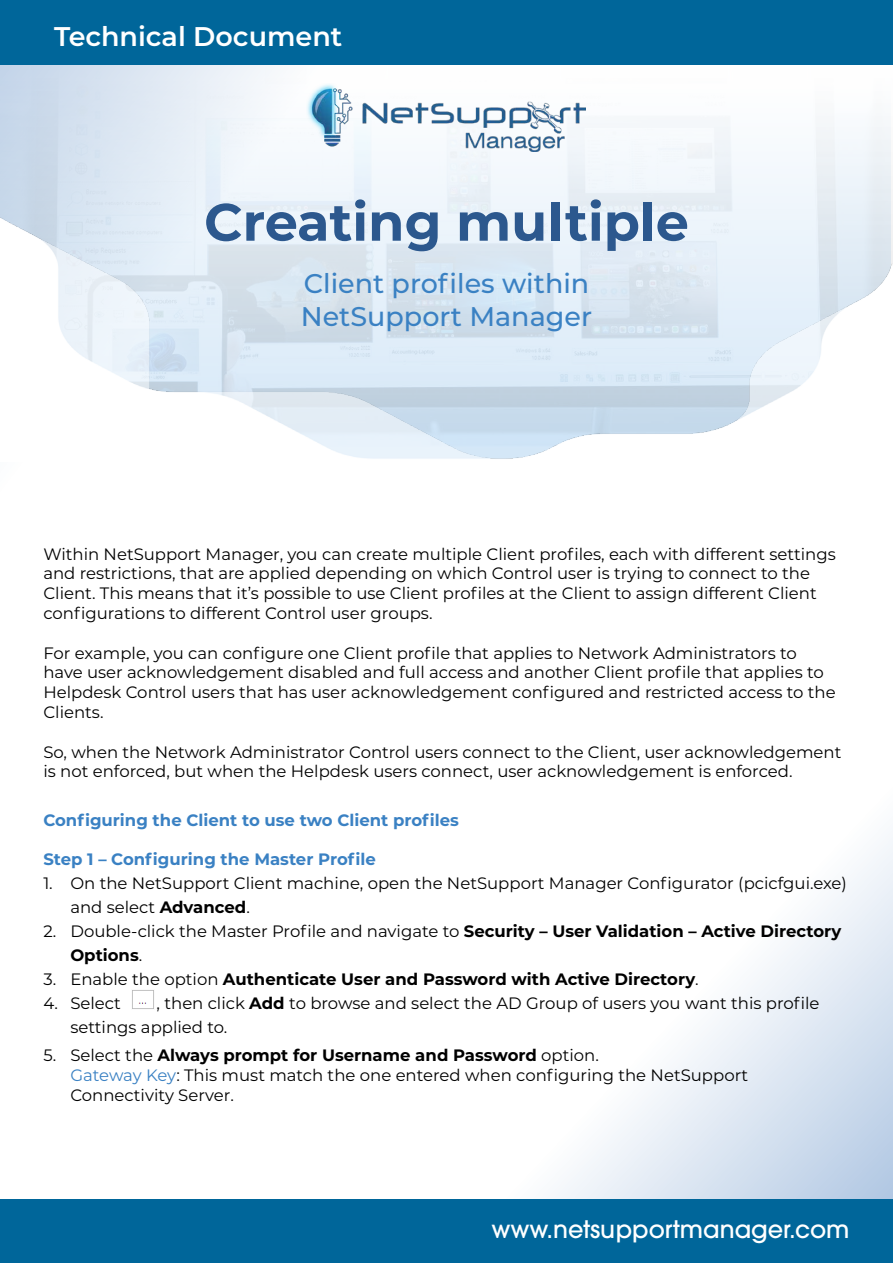
<style>
.page{position:relative;width:893px;height:1263px;background:#fff}
.page>*{position:absolute;margin:0;border:0;box-sizing:border-box;transform-origin:0 0}
.t1{font:700 52.5px "Montserrat";color:#2c588e}
.t2{font:500 27px/32.4px "Montserrat";color:#3a81c3}
.t3{font:600 27px "Montserrat";color:#fff}
.t4{font:500 24px "ITC Avant Garde Pro";color:#fff}
.t5{font:16.5px/19.8px "Montserrat";color:#000}
.t6{font:700 16.5px/24px "Montserrat";color:#000}
.t7{font:700 16.5px "Montserrat";color:#3a81c3}
.s1{font-weight:700}
.s2{font-weight:400}
.s3{color:#3a81c3}
</style>
<div class="page">
<svg style="left:553px;top:837px;width:340px;height:362px"></svg>
<div style="left:0;top:1199px;width:893px;height:64px;background:#00669a"></div>
<svg style="left:0;top:0;width:891px;height:204px"></svg>
<img style="left:0;top:204px;width:892px;height:255px">
<img style="left:306px;top:83px;width:279px;height:69px">
<img style="left:132px;top:990px;width:22px;height:19px">
<h2 class="t3" style="left:54px;top:17px;width:290px">Technical Document</h2>
<h1 class="t1" style="left:204px;top:184px;width:486px">Creating multiple</h1>
<h2 class="t2" style="left:301px;top:266px;width:293px">Client profiles within<br>NetSupport Manager</h2>
<p class="t5" style="left:43px;top:543px;width:794px">Within NetSupport Manager, you can create multiple Client profiles, each with different settings and restrictions, that are applied depending on which Control user is trying to connect to the Client. This means that it’s possible to use Client profiles at the Client to assign different Client configurations to different Control user groups.</p>
<p class="t5" style="left:43px;top:642px;width:794px">For example, you can configure one Client profile that applies to Network Administrators to have user acknowledgement disabled and full access and another Client profile that applies to Helpdesk Control users that has user acknowledgement configured and restricted access to the Clients.</p>
<p class="t5" style="left:43px;top:741px;width:799px">So, when the Network Administrator Control users connect to the Client, user acknowledgement is not enforced, but when the Helpdesk users connect, user acknowledgement is enforced.</p>
<p class="t7" style="left:43px;top:808px;width:417px">Configuring the Client to use two Client profiles</p>
<p class="t7" style="left:43px;top:847px;width:334px">Step 1 – Configuring the Master Profile</p>
<p class="t5" style="left:70px;top:871px;width:778px;line-height:24px;text-indent:-27px">1. On the NetSupport Client machine, open the NetSupport Manager Configurator (pcicfgui.exe) and select <span class="s1">Advanced</span>.</p>
<p class="t6" style="left:70px;top:918px;width:773px;text-indent:-27px"><span class="s2">2. Double-click the Master Profile and navigate to</span> Security – User Validation – Active Directory<br>Options<span class="s2">.</span></p>
<p class="t6" style="left:43px;top:966px;width:657px"><span class="s2">3. Enable the option</span> Authenticate User and Password with Active Directory<span class="s2">.</span></p>
<p class="t5" style="left:43px;top:993px;width:79px">4. Select</p>
<p class="t5" style="left:70px;top:991px;width:751px;line-height:24px;text-indent:86px">, then click <span class="s1">Add</span> to browse and select the AD Group of users you want this profile settings applied to.</p>
<p class="t5" style="left:70px;top:1045px;width:679px;text-indent:-27px">5. Select the <span class="s1">Always prompt for Username and Password</span> option.<br><span class="s3">Gateway Key</span>: This must match the one entered when configuring the NetSupport<br>Connectivity Server.</p>
<h3 class="t4" style="left:491px;top:1214px;width:360px">www.netsupportmanager.com</h3>
</div>
